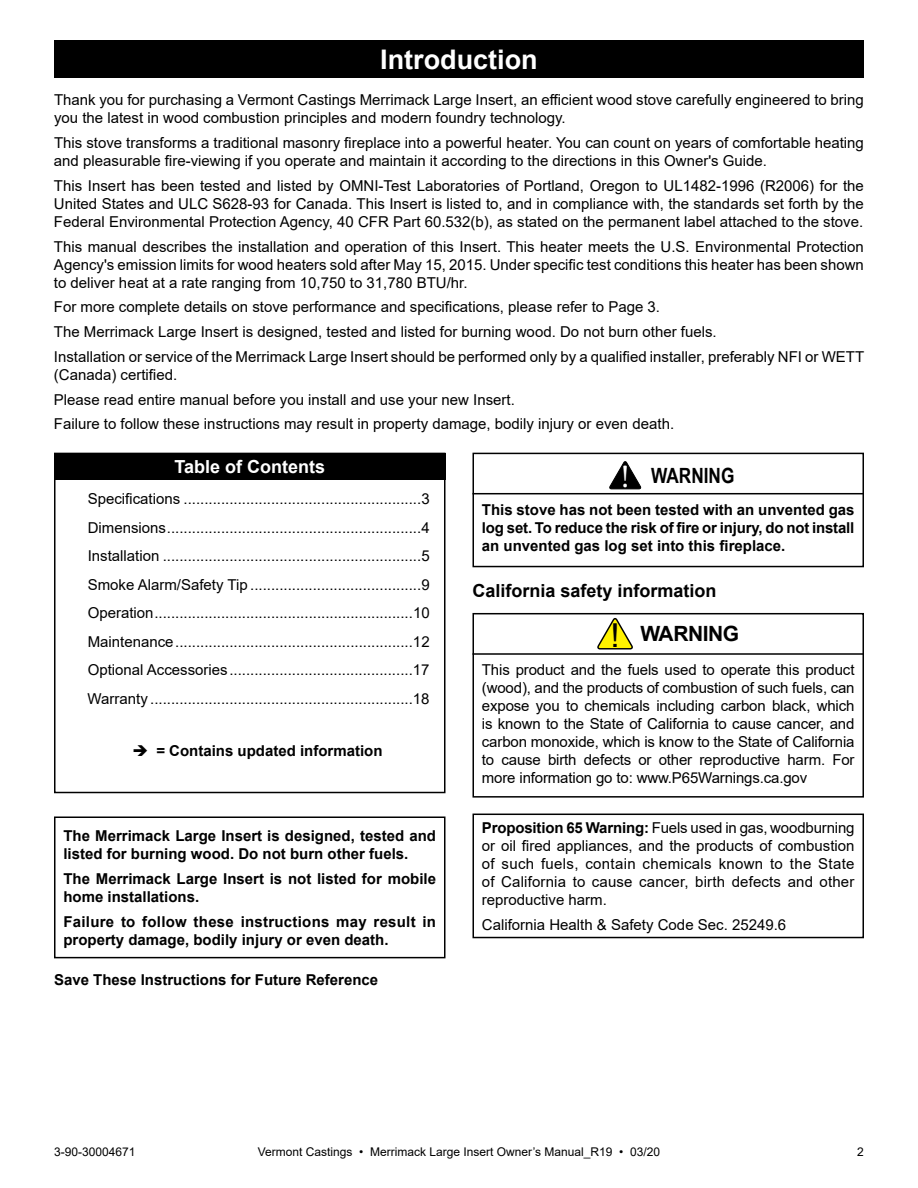
<style>
.page{position:relative;width:918px;height:1188px;background:#fff}
.page>*{position:absolute;margin:0;border:0;box-sizing:border-box;transform-origin:0 0}
.t1{font:700 27px "Arial";color:#fff}
.t2{font:700 21px "Arial Narrow";color:#000}
.t3{font:700 21px "Arial";letter-spacing:-.02em;color:#000}
.t4{font:700 18px "Arial";color:#000}
.t5{font:700 18px "Arial";color:#fff}
.t6{font:15px/18px "Arial";color:#000;text-align:justify}
.t7{font:700 15px/18px "Arial";color:#000}
.t8{font:12px "Arial";color:#000}
.s1{font-family:"Minion Pro";font-weight:400;font-size:32.25px;color:#fff}
.s2{font-weight:400;font-size:33px}
.s3{font-weight:700}
</style>
<div class="page">
<div style="left:54px;top:40px;width:810px;height:38px;background:#000"></div>
<div style="left:54px;top:817px;width:392px;height:141px;border:2px solid #000"></div>
<div style="left:54px;top:453px;width:392px;height:27px;background:#000"></div>
<div style="left:54px;top:453px;width:392px;height:340px;border:2px solid #000"></div>
<div style="left:472px;top:814px;width:392px;height:124px;border:2px solid #000"></div>
<div style="left:472px;top:453px;width:392px;height:114px;border:2px solid #000"></div>
<hr style="left:472px;top:493px;width:392px;height:1px;background:#000">
<svg style="left:609px;top:461px;width:32px;height:28px"></svg>
<div style="left:472px;top:613px;width:392px;height:185px;border:2px solid #000"></div>
<hr style="left:472px;top:653px;width:392px;height:2px;background:#000">
<svg style="left:597px;top:618px;width:36px;height:32px"></svg>
<h1 class="t1" style="left:380px;top:41px;width:159px">Introduction</h1>
<p class="t6" style="left:54px;top:91px;width:811px">Thank you for purchasing a Vermont Castings Merrimack Large Insert, an efficient wood stove carefully engineered to bring you the latest in wood combustion principles and modern foundry technology.</p>
<p class="t6" style="left:54px;top:134px;width:811px">This stove transforms a traditional masonry fireplace into a powerful heater. You can count on years of comfortable heating and pleasurable fire-viewing if you operate and maintain it according to the directions in this Owner's Guide.</p>
<p class="t6" style="left:54px;top:177px;width:812px">This Insert has been tested and listed by OMNI-Test Laboratories of Portland, Oregon to UL1482-1996 (R2006) for the United States and ULC S628-93 for Canada. This Insert is listed to, and in compliance with, the standards set forth by the Federal Environmental Protection Agency, 40 CFR Part 60.532(b), as stated on the permanent label attached to the stove.</p>
<p class="t6" style="left:54px;top:237px;width:812px">This manual describes the installation and operation of this Insert. This heater meets the U.S. Environmental Protection Agency's emission limits for wood heaters sold after May 15, 2015. Under specific test conditions this heater has been shown to deliver heat at a rate ranging from 10,750 to 31,780 BTU/hr.</p>
<p class="t6" style="left:54px;top:295px;width:812px;line-height:24.8px;text-align:left">For more complete details on stove performance and specifications, please refer to Page 3.<br>The Merrimack Large Insert is designed, tested and listed for burning wood. Do not burn other fuels.<br>Installation or service of the Merrimack Large Insert should be performed only by a qualified installer, preferably NFI or WETT</p>
<p class="t6" style="left:54px;top:362px;width:622px;line-height:24.8px;text-align:left">(Canada) certified.<br>Please read entire manual before you install and use your new Insert.<br>Failure to follow these instructions may result in property damage, bodily injury or even death.</p>
<h2 class="t2" style="left:621px;top:459px;width:115px"><span class="s1">!</span> WARNING</h2>
<p class="t7" style="left:482px;top:501px;width:374px;text-align:justify">This stove has not been tested with an unvented gas log set. To reduce the risk of fire or injury, do not install an unvented gas log set into this fireplace.</p>
<p class="t5" style="left:174px;top:454px;width:152px">Table of Contents</p>
<p class="t6" style="left:88px;top:485px;width:344px;line-height:28.5px">Specifications .........................................................3<br>Dimensions.............................................................4<br>Installation ..............................................................5<br>Smoke Alarm/Safety Tip .........................................9<br>Operation..............................................................10<br>Maintenance.........................................................12<br>Optional Accessories............................................17<br>Warranty ...............................................................18</p>
<p class="t4" style="left:472px;top:578px;width:246px">California safety information</p>
<h2 class="t3" style="left:611px;top:619px;width:130px"><span class="s2">!</span> WARNING</h2>
<p class="t6" style="left:482px;top:661px;width:374px">This product and the fuels used to operate this product (wood), and the products of combustion of such fuels, can expose you to chemicals including carbon black, which is known to the State of California to cause cancer, and carbon monoxide, which is know to the State of California to cause birth defects or other reproductive harm. For more information go to: www.P65Warnings.ca.gov</p>
<p class="t7" style="left:133px;top:742px;width:252px">➔ = Contains updated information</p>
<p class="t7" style="left:63px;top:827px;width:374px">The Merrimack Large Insert is designed, tested and listed for burning wood. Do not burn other fuels.</p>
<p class="t7" style="left:63px;top:870px;width:374px">The Merrimack Large Insert is not listed for mobile home installations.</p>
<p class="t7" style="left:63px;top:913px;width:374px">Failure to follow these instructions may result in property damage, bodily injury or even death.</p>
<p class="t7" style="left:54px;top:971px;width:326px">Save These Instructions for Future Reference</p>
<p class="t6" style="left:482px;top:819px;width:374px"><span class="s3">Proposition 65 Warning:</span> Fuels used in gas, woodburning or oil fired appliances, and the products of combustion of such fuels, contain chemicals known to the State of California to cause cancer, birth defects and other reproductive harm.</p>
<p class="t6" style="left:482px;top:915px;width:306px">California Health &amp; Safety Code Sec. 25249.6</p>
<p class="t8" style="left:54px;top:1144px;width:83px">3-90-30004671</p>
<p class="t8" style="left:258px;top:1144px;width:404px">Vermont Castings • Merrimack Large Insert Owner’s Manual_R19 • 03/20</p>
<p class="t8" style="left:857px;top:1144px;width:8px">2</p>
</div>
